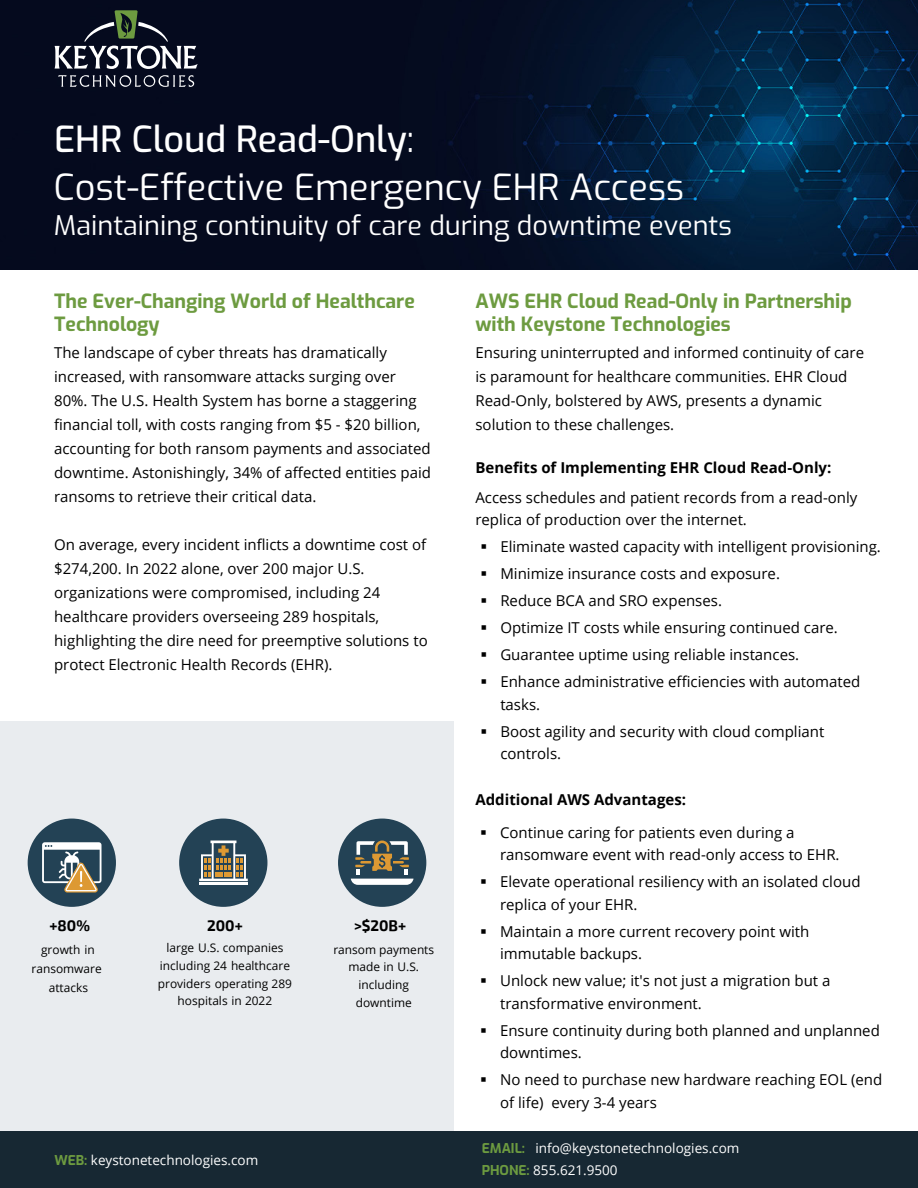
<style>
.page{position:relative;width:918px;height:1188px;background:#fff}
.page>*{position:absolute;margin:0;border:0;box-sizing:border-box;transform-origin:0 0}
.t1{font:36px/47.7px "Exo";color:#fff}
.t2{font:27px "Exo";color:#fff}
.t3{font:700 19.5px/23.4px "Exo";color:#6d9b40}
.t4{font:15px/24px "Open Sans";color:#000}
.t5{font:700 15px "Open Sans";color:#000}
.t6{font:700 15px "Exo 2";color:#000}
.t7{font:13.5px/21.9px "Open Sans";color:#fff}
.t8{font:11.85px/17.9px "Open Sans";color:#000;text-align:center}
.s1{font-weight:500}
.s2{font-family:"Exo";font-weight:700;color:#6d9b40}
.s3{font-weight:700}
</style>
<div class="page">
<img style="left:0;top:0;width:918px;height:270px">
<svg style="left:58px;top:75px;width:136px;height:12px;background:#3c4050"></svg>
<svg style="left:55px;top:10px;width:143px;height:59px;background:#353b46"></svg>
<div style="left:0;top:722px;width:454px;height:414px;background:#e9ecef"></div>
<div style="left:338px;top:819px;width:88px;height:88px;background:#234255;border-radius:50%"></div>
<svg style="left:351px;top:841px;width:63px;height:44px"></svg>
<div style="left:179px;top:819px;width:88px;height:88px;background:#234255;border-radius:50%"></div>
<svg style="left:199px;top:841px;width:49px;height:40px"></svg>
<hr style="left:199px;top:882px;width:49px;height:3px;background:#fff">
<div style="left:28px;top:819px;width:88px;height:88px;background:#234255;border-radius:50%"></div>
<svg style="left:42px;top:842px;width:60px;height:51px"></svg>
<div style="left:0;top:1131px;width:918px;height:57px;background:#172833"></div>
<h1 class="t1" style="left:54px;top:114px;width:632px"><span class="s1">EHR Cloud Read-Only</span>:<br>Cost-Effective Emergency EHR Access</h1>
<h2 class="t2" style="left:54px;top:206px;width:680px">Maintaining continuity of care during downtime events</h2>
<h3 class="t3" style="left:54px;top:288px;width:362px">The Ever-Changing World of Healthcare<br>Technology</h3>
<p class="t4" style="left:54px;top:340px;width:378px">The landscape of cyber threats has dramatically increased, with ransomware attacks surging over 80%. The U.S. Health System has borne a staggering financial toll, with costs ranging from $5 - $20 billion, accounting for both ransom payments and associated downtime. Astonishingly, 34% of affected entities paid ransoms to retrieve their critical data.</p>
<p class="t4" style="left:54px;top:532px;width:375px">On average, every incident inflicts a downtime cost of $274,200. In 2022 alone, over 200 major U.S. organizations were compromised, including 24 healthcare providers overseeing 289 hospitals, highlighting the dire need for preemptive solutions to protect Electronic Health Records (EHR).</p>
<p class="t6" style="left:50px;top:916px;width:42px">+80%</p>
<p class="t8" style="left:32px;top:940px;width:72px;line-height:19.4px">growth in ransomware attacks</p>
<p class="t6" style="left:207px;top:916px;width:37px">200+</p>
<p class="t8" style="left:158px;top:938px;width:136px">large U.S. companies including 24 healthcare providers operating 289 hospitals in 2022</p>
<p class="t6" style="left:354px;top:916px;width:54px">&gt;$20B+</p>
<p class="t8" style="left:333px;top:940px;width:102px">ransom payments made in U.S. including downtime</p>
<p class="t7" style="left:54px;top:1149px;width:205px"><span class="s2">WEB:</span> keystonetechnologies.com</p>
<h3 class="t3" style="left:475px;top:288px;width:378px">AWS EHR Cloud Read-Only in Partnership with Keystone Technologies</h3>
<p class="t4" style="left:475px;top:340px;width:390px">Ensuring uninterrupted and informed continuity of care is paramount for healthcare communities. EHR Cloud Read-Only, bolstered by AWS, presents a dynamic solution to these challenges.</p>
<p class="t4" style="left:475px;top:452px;width:384px;line-height:29.7px"><span class="s3">Benefits of Implementing EH</span><span class="s3">R</span> <span class="s3">Cloud Read-Only:<br></span>Access schedules and patient records from a read-only</p>
<p class="t4" style="left:475px;top:507px;width:273px">replica of production over the internet.</p>
<p class="t4" style="left:480px;top:534px;width:402px">▪ Eliminate wasted capacity with intelligent provisioning.</p>
<p class="t4" style="left:480px;top:562px;width:301px">▪ Minimize insurance costs and exposure.</p>
<p class="t4" style="left:480px;top:589px;width:243px">▪ Reduce BCA and SRO expenses.</p>
<p class="t4" style="left:480px;top:616px;width:359px">▪ Optimize IT costs while ensuring continued care.</p>
<p class="t4" style="left:480px;top:643px;width:320px">▪ Guarantee uptime using reliable instances.</p>
<p class="t4" style="left:500px;top:670px;width:362px;line-height:22.5px;text-indent:-20px">▪ Enhance administrative efficiencies with automated tasks.</p>
<p class="t4" style="left:500px;top:720px;width:326px;line-height:22.5px;text-indent:-20px">▪ Boost agility and security with cloud compliant controls.</p>
<p class="t5" style="left:475px;top:789px;width:212px">Additional AWS Advantages:</p>
<p class="t4" style="left:500px;top:820px;width:341px;line-height:22.5px;text-indent:-20px">▪ Continue caring for patients even during a ransomware event with read-only access to EHR.</p>
<p class="t4" style="left:500px;top:870px;width:362px;line-height:22.5px;text-indent:-20px">▪ Elevate operational resiliency with an isolated cloud replica of your EHR.</p>
<p class="t4" style="left:500px;top:919px;width:311px;line-height:22.5px;text-indent:-20px">▪ Maintain a more current recovery point with immutable backups.</p>
<p class="t4" style="left:500px;top:969px;width:332px;line-height:22.5px;text-indent:-20px">▪ Unlock new value; it's not just a migration but a transformative environment.</p>
<p class="t4" style="left:500px;top:1018px;width:381px;line-height:22.5px;text-indent:-20px">▪ Ensure continuity during both planned and unplanned downtimes.</p>
<p class="t4" style="left:500px;top:1068px;width:384px;line-height:22.5px;text-indent:-20px">▪ No need to purchase new hardware reaching EOL (end of life) every 3-4 years</p>
<p class="t7" style="left:482px;top:1136px;width:259px"><span class="s2">EMAIL:</span> info@keystonetechnologies.com<br><span class="s2">PHONE:</span> 855.621.9500</p>
</div>
